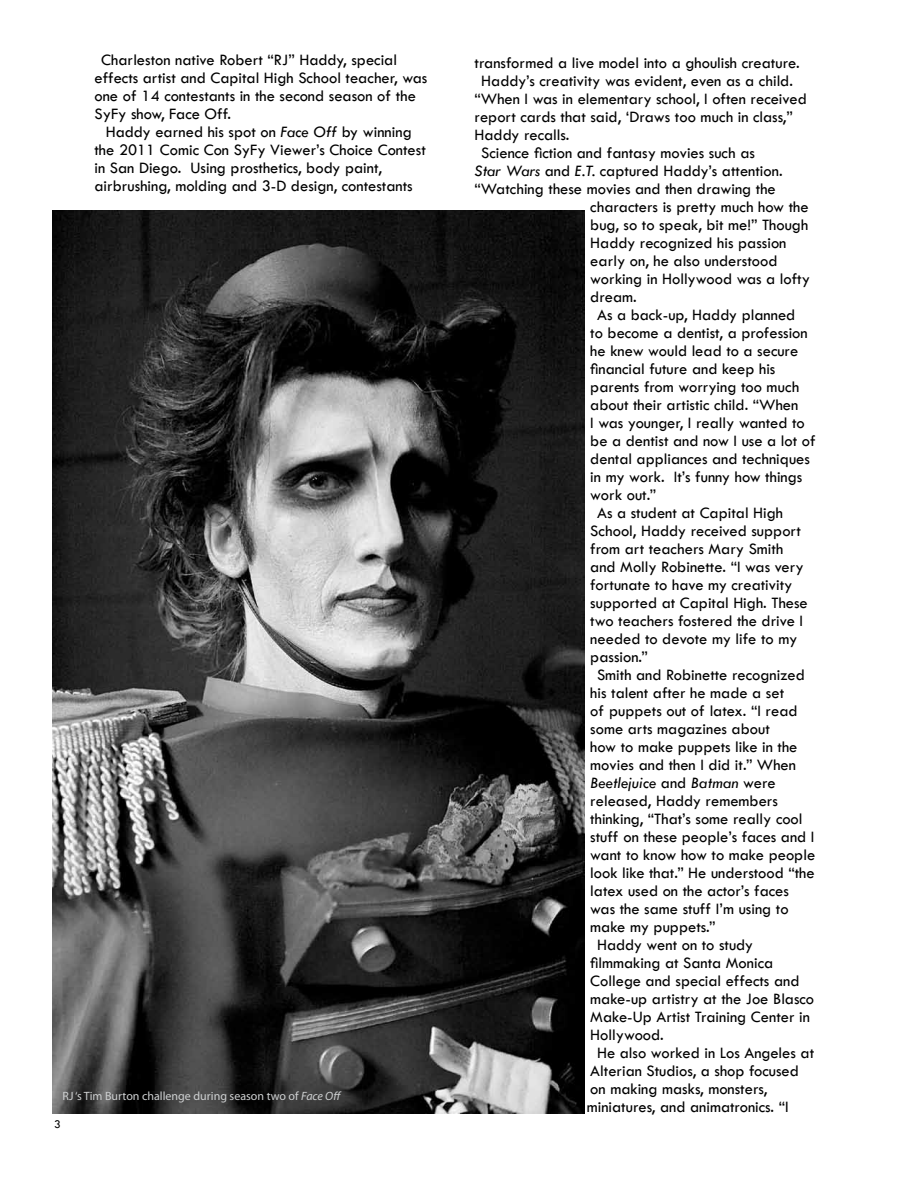
<style>
.page{position:relative;width:918px;height:1188px;background:#fff}
.page>*{position:absolute;margin:0;border:0;box-sizing:border-box;transform-origin:0 0}
.t1{font:16.5px/18px "Tw Cen";color:#000}
.t2{font:italic 16.5px "Tw Cen";color:#000}
.t3{font:12px "Myriad Pro";color:#cfd1d2}
.t4{font:12px "Tw Cen";color:#000}
.s1{font-style:italic}
.s2{font-style:normal}
</style>
<div class="page">
<img style="left:53px;top:211px;width:531px;height:902px">
<p class="t1" style="left:95px;top:51px;width:334px;text-indent:7px">Charleston native Robert “RJ” Haddy, special effects artist and Capital High School teacher, was one of 14 contestants in the second season of the SyFy show, Face Off.</p>
<p class="t1" style="left:95px;top:123px;width:333px;text-indent:11px">Haddy earned his spot on <span class="s1">Face Off</span> by winning the 2011 Comic Con SyFy Viewer’s Choice Contest in San Diego. Using prosthetics, body paint, airbrushing, molding and 3-D design, contestants</p>
<p class="t3" style="left:63px;top:1089px;width:281px">RJ ‘s Tim Burton challenge during season two of <span class="s1">Face Off</span></p>
<p class="t4" style="left:54px;top:1117px;width:8px">3</p>
<p class="t1" style="left:475px;top:54px;width:327px">transformed a live model into a ghoulish creature.</p>
<p class="t1" style="left:481px;top:72px;width:313px">Haddy’s creativity was evident, even as a child.</p>
<p class="t1" style="left:475px;top:90px;width:334px">“When I was in elementary school, I often received</p>
<p class="t1" style="left:475px;top:108px;width:320px">report cards that said, ‘Draws too much in class,”</p>
<p class="t1" style="left:475px;top:126px;width:96px">Haddy recalls.</p>
<p class="t1" style="left:481px;top:144px;width:275px">Science fiction and fantasy movies such as</p>
<p class="t1" style="left:475px;top:162px;width:310px"><span class="s1">Star Wars</span> and <span class="s1">E.T.</span> captured Haddy’s attention.</p>
<p class="t1" style="left:475px;top:180px;width:303px">“Watching these movies and then drawing the</p>
<p class="t1" style="left:590px;top:198px;width:220px">characters is pretty much how the</p>
<p class="t1" style="left:590px;top:216px;width:219px">bug, so to speak, bit me!” Though</p>
<p class="t1" style="left:590px;top:234px;width:198px">Haddy recognized his passion</p>
<p class="t1" style="left:590px;top:252px;width:189px">early on, he also understood</p>
<p class="t1" style="left:590px;top:270px;width:221px">working in Hollywood was a lofty</p>
<p class="t1" style="left:590px;top:288px;width:48px">dream.</p>
<p class="t1" style="left:597px;top:306px;width:200px">As a back-up, Haddy planned</p>
<p class="t1" style="left:590px;top:324px;width:219px">to become a dentist, a profession</p>
<p class="t1" style="left:590px;top:342px;width:210px">he knew would lead to a secure</p>
<p class="t1" style="left:590px;top:360px;width:187px">financial future and keep his</p>
<p class="t1" style="left:590px;top:378px;width:211px">parents from worrying too much</p>
<p class="t1" style="left:590px;top:396px;width:210px">about their artistic child. “When</p>
<p class="t1" style="left:590px;top:414px;width:216px">I was younger, I really wanted to</p>
<p class="t1" style="left:590px;top:432px;width:227px">be a dentist and now I use a lot of</p>
<p class="t1" style="left:590px;top:450px;width:221px">dental appliances and techniques</p>
<p class="t1" style="left:590px;top:468px;width:214px">in my work. It’s funny how things</p>
<p class="t1" style="left:590px;top:486px;width:67px">work out.”</p>
<p class="t1" style="left:597px;top:504px;width:188px">As a student at Capital High</p>
<p class="t1" style="left:590px;top:522px;width:212px">School, Haddy received support</p>
<p class="t1" style="left:590px;top:540px;width:194px">from art teachers Mary Smith</p>
<p class="t1" style="left:590px;top:558px;width:215px">and Molly Robinette. “I was very</p>
<p class="t1" style="left:590px;top:576px;width:204px">fortunate to have my creativity</p>
<p class="t1" style="left:590px;top:594px;width:219px">supported at Capital High. These</p>
<p class="t1" style="left:590px;top:612px;width:214px">two teachers fostered the drive I</p>
<p class="t1" style="left:590px;top:630px;width:208px">needed to devote my life to my</p>
<p class="t1" style="left:590px;top:648px;width:59px">passion.”</p>
<p class="t1" style="left:597px;top:666px;width:209px">Smith and Robinette recognized</p>
<p class="t1" style="left:590px;top:684px;width:195px">his talent after he made a set</p>
<p class="t1" style="left:590px;top:702px;width:209px">of puppets out of latex. “I read</p>
<p class="t1" style="left:590px;top:720px;width:181px">some arts magazines about</p>
<p class="t1" style="left:590px;top:738px;width:209px">how to make puppets like in the</p>
<p class="t1" style="left:590px;top:756px;width:207px">movies and then I did it.” When</p>
<p class="t2" style="left:590px;top:773px;width:187px">Beetlejuice <span class="s2">and</span> Batman <span class="s2">were</span></p>
<p class="t1" style="left:590px;top:792px;width:189px">released, Haddy remembers</p>
<p class="t1" style="left:590px;top:810px;width:214px">thinking, “That’s some really cool</p>
<p class="t1" style="left:590px;top:828px;width:226px">stuff on these people’s faces and I</p>
<p class="t1" style="left:590px;top:846px;width:226px">want to know how to make people</p>
<p class="t1" style="left:590px;top:864px;width:226px">look like that.” He understood “the</p>
<p class="t1" style="left:590px;top:882px;width:200px">latex used on the actor’s faces</p>
<p class="t1" style="left:590px;top:900px;width:200px">was the same stuff I’m using to</p>
<p class="t1" style="left:590px;top:918px;width:127px">make my puppets.”</p>
<p class="t1" style="left:597px;top:936px;width:158px">Haddy went on to study</p>
<p class="t1" style="left:590px;top:954px;width:184px">filmmaking at Santa Monica</p>
<p class="t1" style="left:590px;top:972px;width:211px">College and special effects and</p>
<p class="t1" style="left:590px;top:990px;width:225px">make-up artistry at the Joe Blasco</p>
<p class="t1" style="left:590px;top:1008px;width:221px">Make-Up Artist Training Center in</p>
<p class="t1" style="left:590px;top:1026px;width:75px">Hollywood.</p>
<p class="t1" style="left:597px;top:1044px;width:219px">He also worked in Los Angeles at</p>
<p class="t1" style="left:590px;top:1062px;width:210px">Alterian Studios, a shop focused</p>
<p class="t1" style="left:590px;top:1080px;width:178px">on making masks, monsters,</p>
<p class="t1" style="left:587px;top:1098px;width:203px">miniatures, and animatronics. “I</p>
</div>
